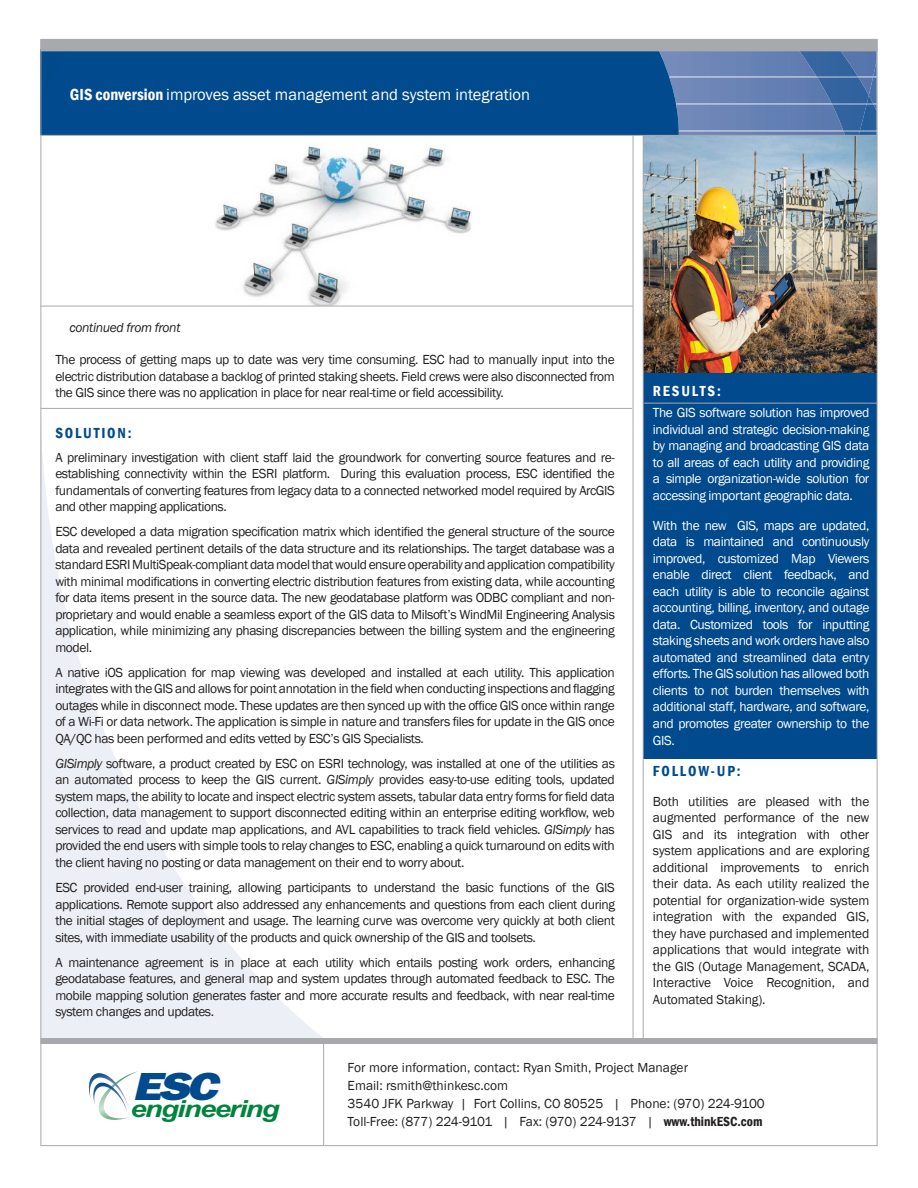
<style>
.page{position:relative;width:918px;height:1188px;background:#fff}
.page>*{position:absolute;margin:0;border:0;box-sizing:border-box;transform-origin:0 0}
.t1{font:italic 800 39.3px "Franklin Gothic";color:#004a8d;scale:1.23 1}
.t2{font:italic 700 23.55px "Arial";letter-spacing:-.05em;color:#00843d;scale:1.22 1}
.t3{font:16.5px "Franklin Gothic";color:#fff}
.t4{font:600 condensed 15px "Franklin Gothic";letter-spacing:.12em;color:#004a8d}
.t5{font:600 condensed 15px "Franklin Gothic";letter-spacing:.12em;color:#fff}
.t6{font:13.5px/16.5px "Franklin Gothic";letter-spacing:-.03em;color:#231f20;text-align:justify}
.t7{font:13.5px/16.5px "Franklin Gothic";letter-spacing:-.03em;color:#fff;text-align:justify}
.t8{font:13.5px "Franklin Gothic";color:#231f20}
.t9{font:italic 13.5px "Franklin Gothic";letter-spacing:-.025em;color:#231f20}
.s1{font-weight:600;font-stretch:condensed}
.s2{font-style:italic}
</style>
<div class="page">
<img style="left:644px;top:136px;width:232px;height:237px">
<img style="left:204px;top:145px;width:279px;height:161px">
<svg style="left:42px;top:455px;width:281px;height:583px"></svg>
<div style="left:717px;top:51px;width:159px;height:84px;background:#6581b3"></div>
<img style="left:869px;top:60px;width:7px;height:35px">
<img style="left:717px;top:77px;width:156px;height:1px">
<img style="left:717px;top:104px;width:82px;height:1px">
<img style="left:717px;top:131px;width:82px;height:1px">
<img style="left:799px;top:51px;width:70px;height:84px">
<img style="left:859px;top:95px;width:17px;height:40px">
<img style="left:817px;top:77px;width:41px;height:1px">
<svg style="left:843px;top:131px;width:33px;height:1px"></svg>
<svg style="left:156px;top:51px;width:561px;height:84px;background:#094f90"></svg>
<div style="left:42px;top:51px;width:114px;height:84px;background:#004a8d"></div>
<svg style="left:88px;top:1071px;width:50px;height:49px"></svg>
<div style="left:40px;top:39px;width:838px;height:12px;background:#a8a9ad"></div>
<hr style="left:40px;top:306px;width:593px;height:1px;background:#a8a9ad">
<hr style="left:41px;top:408px;width:591px;height:1px;background:#a8a9ad">
<div style="left:643px;top:373px;width:234px;height:386px;background:#004a8d"></div>
<hr style="left:40px;top:135px;width:838px;height:1px;background:#a8a9ad">
<div style="left:40px;top:1038px;width:838px;height:6px;background:#a8a9ad"></div>
<hr style="left:323px;top:1042px;width:1px;height:103px;background:#a8a9ad">
<hr style="left:644px;top:403px;width:233px;height:1px;background:#a8a9ad">
<hr style="left:643px;top:135px;width:1px;height:904px;background:#a8a9ad">
<hr style="left:633px;top:135px;width:1px;height:904px;background:#a8a9ad">
<p class="t3" style="left:70px;top:84px;width:462px"><span class="s1">GIS conversion</span> improves asset management and system integration</p>
<p class="t9" style="left:69px;top:319px;width:113px">continued from front</p>
<p class="t6" style="left:55px;top:352px;width:561px">The process of getting maps up to date was very time consuming. ESC had to manually input into the electric distribution database a backlog of printed staking sheets. Field crews were also disconnected from the GIS since there was no application in place for near real-time or field accessibility.</p>
<p class="t4" style="left:55px;top:423px;width:78px">SOLUTION:</p>
<p class="t6" style="left:55px;top:449px;width:561px">A preliminary investigation with client staff laid the groundwork for converting source features and re&shy;establishing connectivity within the ESRI platform. During this evaluation process, ESC identified the fundamentals of converting features from legacy data to a connected networked model required by ArcGIS and other mapping applications.</p>
<p class="t6" style="left:55px;top:524px;width:561px">ESC developed a data migration specification matrix which identified the general structure of the source data and revealed pertinent details of the data structure and its relationships. The target database was a standard ESRI MultiSpeak-compliant data model that would ensure operability and application compatibility with minimal modifications in converting electric distribution features from existing data, while accounting for data items present in the source data. The new geodatabase platform was ODBC compliant and non&shy;proprietary and would enable a seamless export of the GIS data to Milsoft’s WindMil Engineering Analysis application, while minimizing any phasing discrepancies between the billing system and the engineering model.</p>
<p class="t6" style="left:55px;top:664px;width:561px">A native iOS application for map viewing was developed and installed at each utility. This application integrates with the GIS and allows for point annotation in the field when conducting inspections and flagging outages while in disconnect mode. These updates are then synced up with the office GIS once within range of a Wi-Fi or data network. The application is simple in nature and transfers files for update in the GIS once QA/QC has been performed and edits vetted by ESC’s GIS Specialists.</p>
<p class="t6" style="left:55px;top:756px;width:561px"><span class="s2">GISimply</span> software, a product created by ESC on ESRI technology, was installed at one of the utilities as an automated process to keep the GIS current. <span class="s2">GISimply</span> provides easy-to-use editing tools, updated system maps, the ability to locate and inspect electric system assets, tabular data entry forms for field data collection, data management to support disconnected editing within an enterprise editing workflow, web services to read and update map applications, and AVL capabilities to track field vehicles. <span class="s2">GISimply</span> has provided the end users with simple tools to relay changes to ESC, enabling a quick turnaround on edits with the client having no posting or data management on their end to worry about.</p>
<p class="t6" style="left:55px;top:880px;width:561px">ESC provided end-user training, allowing participants to understand the basic functions of the GIS applications. Remote support also addressed any enhancements and questions from each client during the initial stages of deployment and usage. The learning curve was overcome very quickly at both client sites, with immediate usability of the products and quick ownership of the GIS and toolsets.</p>
<p class="t6" style="left:55px;top:954px;width:561px">A maintenance agreement is in place at each utility which entails posting work orders, enhancing geodatabase features, and general map and system updates through automated feedback to ESC. The mobile mapping solution generates faster and more accurate results and feedback, with near real-time system changes and updates.</p>
<p class="t5" style="left:653px;top:381px;width:69px">RESULTS:</p>
<p class="t7" style="left:653px;top:405px;width:218px">The GIS software solution has improved individual and strategic decision-making by managing and broadcasting GIS data to all areas of each utility and providing a simple organization-wide solution for accessing important geographic data.</p>
<p class="t7" style="left:653px;top:517px;width:218px">With the new GIS, maps are updated, data is maintained and continuously improved, customized Map Viewers enable direct client feedback, and each utility is able to reconcile against accounting, billing, inventory, and outage data. Customized tools for inputting staking sheets and work orders have also automated and streamlined data entry efforts. The GIS solution has allowed both clients to not burden themselves with additional staff, hardware, and software, and promotes greater ownership to the GIS.</p>
<p class="t4" style="left:653px;top:761px;width:89px">FOLLOW-UP:</p>
<p class="t6" style="left:653px;top:793px;width:218px">Both utilities are pleased with the augmented performance of the new GIS and its integration with other system applications and are exploring additional improvements to enrich their data. As each utility realized the potential for organization-wide system integration with the expanded GIS, they have purchased and implemented applications that would integrate with the GIS (Outage Management, SCADA, Interactive Voice Recognition, and Automated Staking).</p>
<p class="t1" style="left:133px;top:1064px;width:71px">ESC</p>
<p class="t2" style="left:130px;top:1093px;width:124px">engineering</p>
<p class="t8" style="left:348px;top:1059px;width:342px">For more information, contact: Ryan Smith, Project Manager</p>
<p class="t8" style="left:348px;top:1077px;width:162px">Email: rsmith@thinkesc.com</p>
<p class="t8" style="left:348px;top:1095px;width:419px">3540 JFK Parkway | Fort Collins, CO 80525 | Phone: (970) 224-9100</p>
<p class="t6" style="left:348px;top:1113px;width:416px">Toll-Free: (877) 224-9101 | Fax: (970) 224-9137 | <span class="s1">www.thinkESC.com</span></p>
</div>
